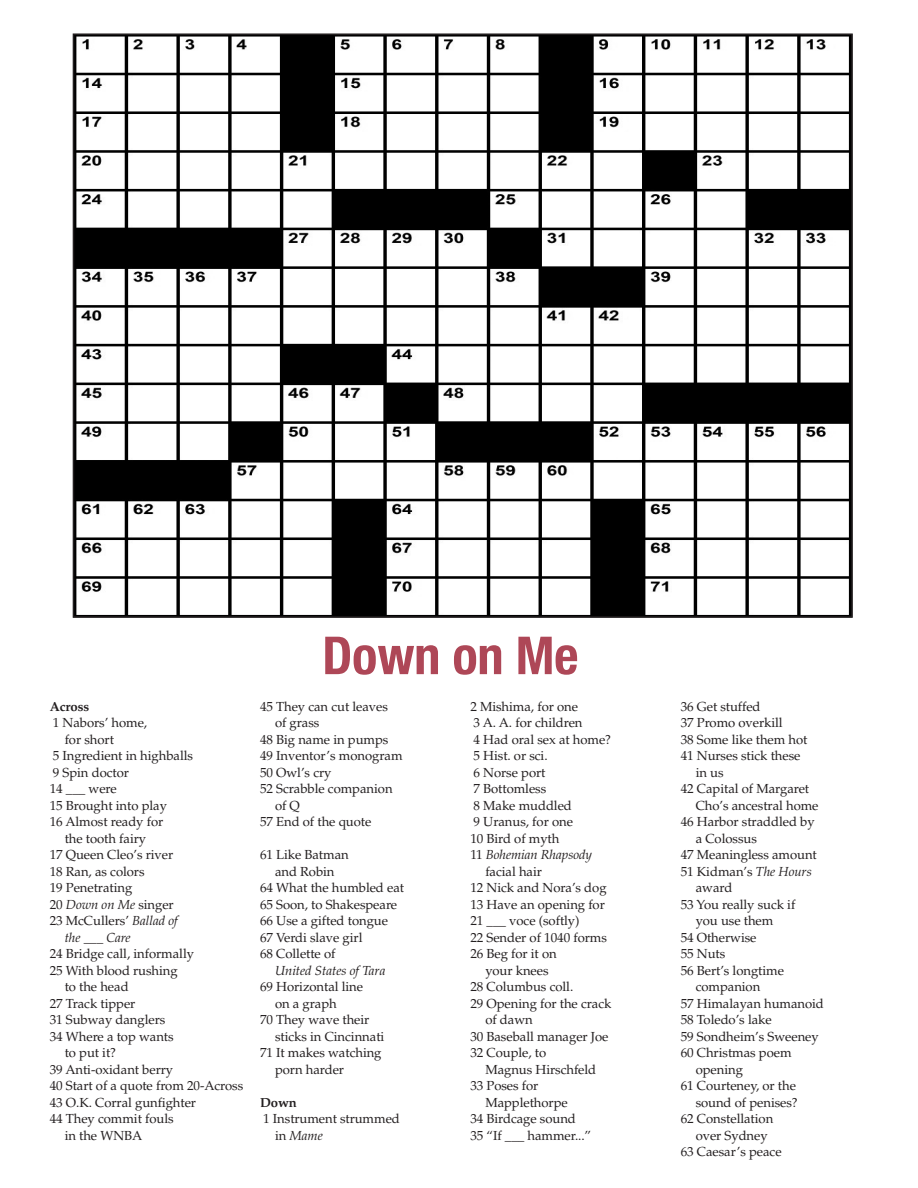
<style>
.page{position:relative;width:918px;height:1188px;background:#fff}
.page>*{position:absolute;margin:0;border:0;box-sizing:border-box;transform-origin:0 0}
.Body_Copy{font:700 condensed 52.5px "Helvetica Neue";letter-spacing:-.005em;color:#ae4757}
.Body_Copy-2{font:13.05px "Palatino LT Std";letter-spacing:-.005em;color:#231f20}
.Body_Copy-3{font:italic 13.05px "Palatino LT Std";letter-spacing:-.005em;color:#231f20}
.Body_Copy-4{font:700 13.05px "Palatino LT Std";letter-spacing:-.005em;color:#231f20}
.s1{font-style:italic}
.s2{font-style:normal}
</style>
<div class="page">
<img style="left:76px;top:36px;width:774px;height:579px">
<p class="Body_Copy-4" style="left:50px;top:699px;width:41px">Across</p>
<p class="Body_Copy-2" style="left:53px;top:715px;width:96px">1 Nabors’ home,</p>
<p class="Body_Copy-2" style="left:65px;top:732px;width:51px">for short</p>
<p class="Body_Copy-2" style="left:53px;top:748px;width:142px">5 Ingredient in highballs</p>
<p class="Body_Copy-2" style="left:53px;top:765px;width:78px">9 Spin doctor</p>
<p class="Body_Copy-2" style="left:50px;top:781px;width:69px">14 ___ were</p>
<p class="Body_Copy-2" style="left:50px;top:798px;width:119px">15 Brought into play</p>
<p class="Body_Copy-2" style="left:50px;top:814px;width:115px">16 Almost ready for</p>
<p class="Body_Copy-2" style="left:65px;top:831px;width:83px">the tooth fairy</p>
<p class="Body_Copy-2" style="left:50px;top:847px;width:125px">17 Queen Cleo’s river</p>
<p class="Body_Copy-2" style="left:50px;top:864px;width:96px">18 Ran, as colors</p>
<p class="Body_Copy-2" style="left:50px;top:880px;width:84px">19 Penetrating</p>
<p class="Body_Copy-2" style="left:50px;top:897px;width:126px">20 <span class="s1">Down on Me</span> singer</p>
<p class="Body_Copy-2" style="left:50px;top:913px;width:130px">23 McCullers’ <span class="s1">Ballad of</span></p>
<p class="Body_Copy-3" style="left:65px;top:930px;width:68px">the ___ Care</p>
<p class="Body_Copy-2" style="left:50px;top:946px;width:146px">24 Bridge call, informally</p>
<p class="Body_Copy-2" style="left:50px;top:963px;width:130px">25 With blood rushing</p>
<p class="Body_Copy-2" style="left:65px;top:979px;width:65px">to the head</p>
<p class="Body_Copy-2" style="left:50px;top:996px;width:87px">27 Track tipper</p>
<p class="Body_Copy-2" style="left:50px;top:1012px;width:117px">31 Subway danglers</p>
<p class="Body_Copy-2" style="left:50px;top:1029px;width:126px">34 Where a top wants</p>
<p class="Body_Copy-2" style="left:65px;top:1045px;width:53px">to put it?</p>
<p class="Body_Copy-2" style="left:50px;top:1062px;width:125px">39 Anti-oxidant berry</p>
<p class="Body_Copy-2" style="left:50px;top:1078px;width:195px">40 Start of a quote from 20-Across</p>
<p class="Body_Copy-2" style="left:50px;top:1095px;width:148px">43 O.K. Corral gunfighter</p>
<p class="Body_Copy-2" style="left:50px;top:1111px;width:125px">44 They commit fouls</p>
<p class="Body_Copy-2" style="left:65px;top:1128px;width:79px">in the WNBA</p>
<p class="Body_Copy" style="left:322px;top:612px;width:258px">Down on Me</p>
<p class="Body_Copy-2" style="left:260px;top:699px;width:129px">45 They can cut leaves</p>
<p class="Body_Copy-2" style="left:275px;top:715px;width:46px">of grass</p>
<p class="Body_Copy-2" style="left:260px;top:732px;width:130px">48 Big name in pumps</p>
<p class="Body_Copy-2" style="left:260px;top:748px;width:144px">49 Inventor’s monogram</p>
<p class="Body_Copy-2" style="left:260px;top:765px;width:73px">50 Owl’s cry</p>
<p class="Body_Copy-2" style="left:260px;top:781px;width:134px">52 Scrabble companion</p>
<p class="Body_Copy-2" style="left:275px;top:798px;width:26px">of Q</p>
<p class="Body_Copy-2" style="left:260px;top:814px;width:113px">57 End of the quote</p>
<p class="Body_Copy-2" style="left:260px;top:847px;width:90px">61 Like Batman</p>
<p class="Body_Copy-2" style="left:275px;top:864px;width:61px">and Robin</p>
<p class="Body_Copy-2" style="left:260px;top:880px;width:146px">64 What the humbled eat</p>
<p class="Body_Copy-2" style="left:260px;top:897px;width:139px">65 Soon, to Shakespeare</p>
<p class="Body_Copy-2" style="left:260px;top:913px;width:130px">66 Use a gifted tongue</p>
<p class="Body_Copy-2" style="left:260px;top:930px;width:104px">67 Verdi slave girl</p>
<p class="Body_Copy-2" style="left:260px;top:946px;width:77px">68 Collette of</p>
<p class="Body_Copy-3" style="left:275px;top:963px;width:112px">United States of Tara</p>
<p class="Body_Copy-2" style="left:260px;top:979px;width:105px">69 Horizontal line</p>
<p class="Body_Copy-2" style="left:275px;top:996px;width:63px">on a graph</p>
<p class="Body_Copy-2" style="left:260px;top:1012px;width:111px">70 They wave their</p>
<p class="Body_Copy-2" style="left:275px;top:1029px;width:111px">sticks in Cincinnati</p>
<p class="Body_Copy-2" style="left:260px;top:1045px;width:123px">71 It makes watching</p>
<p class="Body_Copy-2" style="left:275px;top:1062px;width:71px">porn harder</p>
<p class="Body_Copy-4" style="left:260px;top:1095px;width:38px">Down</p>
<p class="Body_Copy-2" style="left:263px;top:1111px;width:138px">1 Instrument strummed</p>
<p class="Body_Copy-3" style="left:275px;top:1128px;width:49px"><span class="s2">in</span> Mame</p>
<p class="Body_Copy-2" style="left:470px;top:699px;width:109px">2 Mishima, for one</p>
<p class="Body_Copy-2" style="left:474px;top:715px;width:111px">3 A. A. for children</p>
<p class="Body_Copy-2" style="left:474px;top:732px;width:139px">4 Had oral sex at home?</p>
<p class="Body_Copy-2" style="left:474px;top:748px;width:76px">5 Hist. or sci.</p>
<p class="Body_Copy-2" style="left:474px;top:765px;width:73px">6 Norse port</p>
<p class="Body_Copy-2" style="left:474px;top:781px;width:74px">7 Bottomless</p>
<p class="Body_Copy-2" style="left:474px;top:798px;width:100px">8 Make muddled</p>
<p class="Body_Copy-2" style="left:474px;top:814px;width:101px">9 Uranus, for one</p>
<p class="Body_Copy-2" style="left:470px;top:831px;width:91px">10 Bird of myth</p>
<p class="Body_Copy-3" style="left:470px;top:847px;width:123px"><span class="s2">11</span> Bohemian Rhapsody</p>
<p class="Body_Copy-2" style="left:485px;top:864px;width:58px">facial hair</p>
<p class="Body_Copy-2" style="left:470px;top:880px;width:138px">12 Nick and Nora’s dog</p>
<p class="Body_Copy-2" style="left:470px;top:897px;width:136px">13 Have an opening for</p>
<p class="Body_Copy-2" style="left:470px;top:913px;width:111px">21 ___ voce (softly)</p>
<p class="Body_Copy-2" style="left:470px;top:930px;width:138px">22 Sender of 1040 forms</p>
<p class="Body_Copy-2" style="left:470px;top:946px;width:88px">26 Beg for it on</p>
<p class="Body_Copy-2" style="left:485px;top:963px;width:65px">your knees</p>
<p class="Body_Copy-2" style="left:470px;top:979px;width:104px">28 Columbus coll.</p>
<p class="Body_Copy-2" style="left:470px;top:996px;width:143px">29 Opening for the crack</p>
<p class="Body_Copy-2" style="left:485px;top:1012px;width:49px">of dawn</p>
<p class="Body_Copy-2" style="left:470px;top:1029px;width:140px">30 Baseball manager Joe</p>
<p class="Body_Copy-2" style="left:470px;top:1045px;width:77px">32 Couple, to</p>
<p class="Body_Copy-2" style="left:485px;top:1062px;width:112px">Magnus Hirschfeld</p>
<p class="Body_Copy-2" style="left:470px;top:1078px;width:70px">33 Poses for</p>
<p class="Body_Copy-2" style="left:485px;top:1095px;width:84px">Mapplethorpe</p>
<p class="Body_Copy-2" style="left:470px;top:1111px;width:107px">34 Birdcage sound</p>
<p class="Body_Copy-2" style="left:470px;top:1128px;width:122px">35 “If ___ hammer...”</p>
<p class="Body_Copy-2" style="left:681px;top:699px;width:81px">36 Get stuffed</p>
<p class="Body_Copy-2" style="left:681px;top:715px;width:104px">37 Promo overkill</p>
<p class="Body_Copy-2" style="left:681px;top:732px;width:128px">38 Some like them hot</p>
<p class="Body_Copy-2" style="left:681px;top:748px;width:121px">41 Nurses stick these</p>
<p class="Body_Copy-2" style="left:696px;top:765px;width:29px">in us</p>
<p class="Body_Copy-2" style="left:681px;top:781px;width:130px">42 Capital of Margaret</p>
<p class="Body_Copy-2" style="left:696px;top:798px;width:124px">Cho’s ancestral home</p>
<p class="Body_Copy-2" style="left:681px;top:814px;width:136px">46 Harbor straddled by</p>
<p class="Body_Copy-2" style="left:696px;top:831px;width:63px">a Colossus</p>
<p class="Body_Copy-2" style="left:681px;top:847px;width:138px">47 Meaningless amount</p>
<p class="Body_Copy-2" style="left:681px;top:864px;width:133px">51 Kidman’s <span class="s1">The Hours</span></p>
<p class="Body_Copy-2" style="left:696px;top:880px;width:38px">award</p>
<p class="Body_Copy-2" style="left:681px;top:897px;width:116px">53 You really suck if</p>
<p class="Body_Copy-2" style="left:696px;top:913px;width:79px">you use them</p>
<p class="Body_Copy-2" style="left:681px;top:930px;width:77px">54 Otherwise</p>
<p class="Body_Copy-2" style="left:681px;top:946px;width:46px">55 Nuts</p>
<p class="Body_Copy-2" style="left:681px;top:963px;width:105px">56 Bert’s longtime</p>
<p class="Body_Copy-2" style="left:696px;top:979px;width:66px">companion</p>
<p class="Body_Copy-2" style="left:681px;top:996px;width:145px">57 Himalayan humanoid</p>
<p class="Body_Copy-2" style="left:681px;top:1012px;width:93px">58 Toledo’s lake</p>
<p class="Body_Copy-2" style="left:681px;top:1029px;width:140px">59 Sondheim’s Sweeney</p>
<p class="Body_Copy-2" style="left:681px;top:1045px;width:112px">60 Christmas poem</p>
<p class="Body_Copy-2" style="left:696px;top:1062px;width:49px">opening</p>
<p class="Body_Copy-2" style="left:681px;top:1078px;width:117px">61 Courteney, or the</p>
<p class="Body_Copy-2" style="left:696px;top:1095px;width:104px">sound of penises?</p>
<p class="Body_Copy-2" style="left:681px;top:1111px;width:94px">62 Constellation</p>
<p class="Body_Copy-2" style="left:696px;top:1128px;width:74px">over Sydney</p>
<p class="Body_Copy-2" style="left:681px;top:1144px;width:103px">63 Caesar’s peace</p>
</div>
